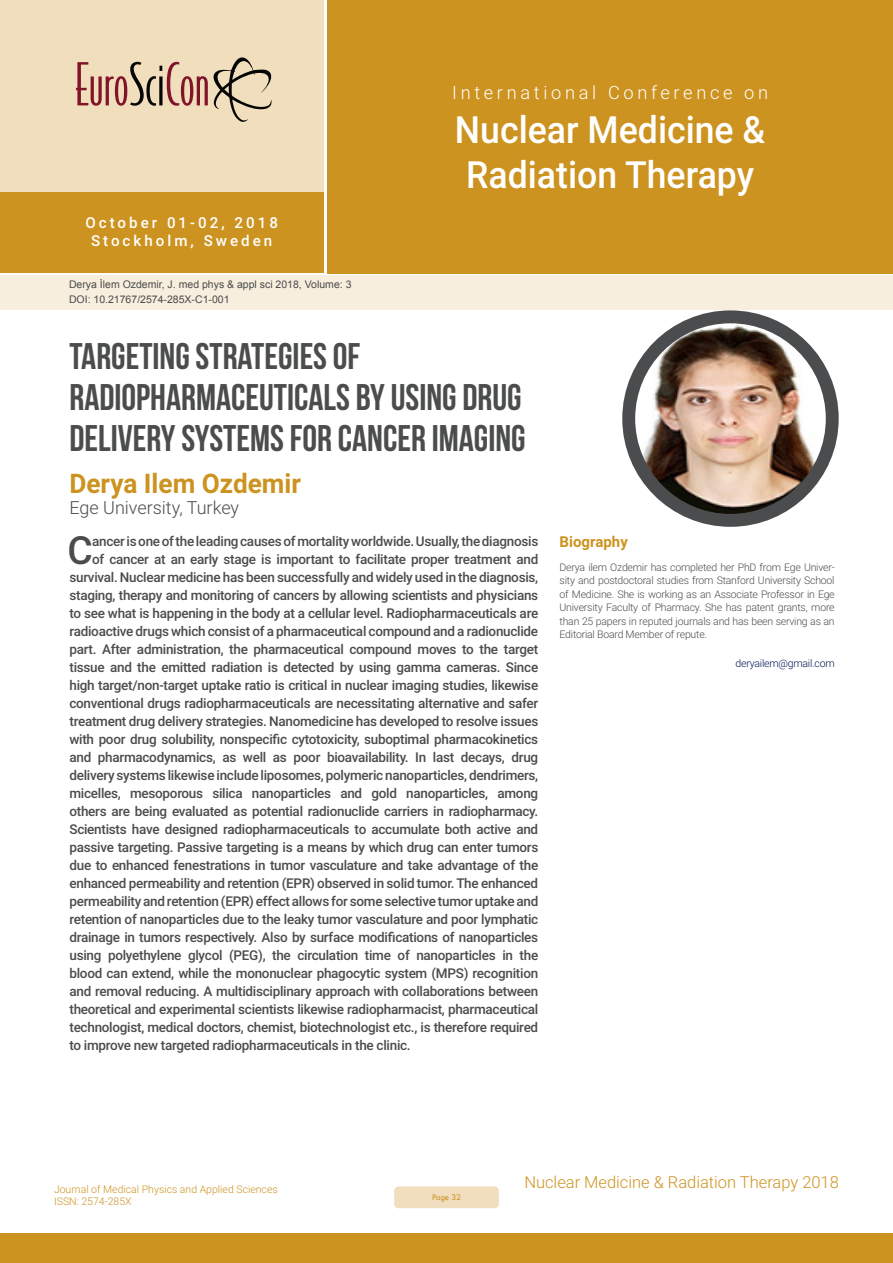
<style>
.page{position:relative;width:893px;height:1263px;background:#fff}
.page>*{position:absolute;margin:0;border:0;box-sizing:border-box;transform-origin:0 0}
.Abstract{font:500 38.85px "Roboto";color:#4b4c4d}
.t1{font:500 37.5px/45px "Roboto";color:#fff;text-align:center;scale:.95 1}
.t2{font:37.05px/40.8px "Bebas Neue";color:#4b4c4d}
.t3{font:700 27px "Roboto";color:#cd9320}
.t4{font:300 18.3px "Roboto";letter-spacing:.2em;color:#fff}
.t5{font:300 18px "Roboto";color:#4b4c4d}
.t6{font:300 16.5px "Roboto";color:#cd9320}
.t7{font:500 15.15px/18.1px "Roboto";letter-spacing:.2em;color:#fff;text-align:center}
.Bio_Heading{font:700 15px "Roboto";color:#cd9320}
.Abstract-2{font:500 13.5px "Roboto";letter-spacing:-.02em;color:#4b4c4d}
.Biography{font:300 10.5px/13.5px "Roboto";letter-spacing:-.02em;color:#4b4c4d;text-align:justify}
.t8{font:10.5px "Arial";color:#4b4c4d}
.t9{font:300 10.5px/12.6px "Roboto";color:#cd9320}
.Biography-2{font:300 10.5px "Roboto";letter-spacing:-.02em;color:#001954}
.t10{font:9px "Tw Cen";letter-spacing:-.02em;color:#cd9320;scale:.95 1}
</style>
<div class="page">
<div style="left:0;top:0;width:323px;height:193px;background:#f0debc"></div>
<div style="left:1px;top:193px;width:323px;height:80px;background:#cd9320"></div>
<div style="left:327px;top:0;width:566px;height:273px;background:#cd9320"></div>
<div style="left:1px;top:275px;width:892px;height:35px;background:#f7eedd"></div>
<svg style="left:76px;top:57px;width:196px;height:65px"></svg>
<div style="left:0;top:1233px;width:893px;height:30px;background:#cd9320"></div>
<div style="left:394px;top:1186px;width:105px;height:22px;background:#f1debe;border-radius:4px"></div>
<img style="left:629px;top:317px;width:203px;height:203px;border-radius:102px">
<div style="left:622px;top:310px;width:217px;height:217px;border:13px solid #4b4c4d;border-radius:50%"></div>
<p class="t7" style="left:85px;top:213px;width:194px">October 01-02, 2018<br>Stockholm, Sweden</p>
<p class="t8" style="left:69px;top:278px;width:284px">Derya İlem Ozdemir, J. med phys &amp; appl sci 2018, Volume: 3</p>
<p class="t8" style="left:69px;top:292px;width:162px">DOI: 10.21767/2574-285X-C1-001</p>
<h3 class="t4" style="left:452px;top:79px;width:318px">International Conference on</h3>
<h2 class="t1" style="left:455px;top:106px;width:328px">Nuclear Medicine &amp;<br>Radiation Therapy</h2>
<p class="t2" style="left:69px;top:336px;width:458px">TARGETING STRATEGIES OF<br>RADIOPHARMACEUTICALS BY USING DRUG<br>DELIVERY SYSTEMS FOR CANCER IMAGING</p>
<p class="t3" style="left:69px;top:464px;width:233px">Derya Ilem Ozdemir</p>
<p class="t5" style="left:69px;top:495px;width:171px">Ege University, Turkey</p>
<p class="Abstract" style="left:68px;top:522px;width:27px">C</p>
<p class="Abstract-2" style="left:92px;top:531px;width:448px">ancer is one of the leading causes of mortality worldwide. Usually, the diagnosis</p>
<p class="Abstract-2" style="left:92px;top:549px;width:448px">of cancer at an early stage is important to facilitate proper treatment and</p>
<p class="Abstract-2" style="left:69px;top:567px;width:470px">survival. Nuclear medicine has been successfully and widely used in the diagnosis,</p>
<p class="Abstract-2" style="left:69px;top:585px;width:470px">staging, therapy and monitoring of cancers by allowing scientists and physicians</p>
<p class="Abstract-2" style="left:69px;top:603px;width:470px">to see what is happening in the body at a cellular level. Radiopharmaceuticals are</p>
<p class="Abstract-2" style="left:69px;top:621px;width:470px">radioactive drugs which consist of a pharmaceutical compound and a radionuclide</p>
<p class="Abstract-2" style="left:69px;top:639px;width:470px">part. After administration, the pharmaceutical compound moves to the target</p>
<p class="Abstract-2" style="left:69px;top:657px;width:470px">tissue and the emitted radiation is detected by using gamma cameras. Since</p>
<p class="Abstract-2" style="left:69px;top:675px;width:470px">high target/non-target uptake ratio is critical in nuclear imaging studies, likewise</p>
<p class="Abstract-2" style="left:69px;top:693px;width:470px">conventional drugs radiopharmaceuticals are necessitating alternative and safer</p>
<p class="Abstract-2" style="left:69px;top:711px;width:470px">treatment drug delivery strategies. Nanomedicine has developed to resolve issues</p>
<p class="Abstract-2" style="left:69px;top:729px;width:470px">with poor drug solubility, nonspecific cytotoxicity, suboptimal pharmacokinetics</p>
<p class="Abstract-2" style="left:69px;top:747px;width:470px">and pharmacodynamics, as well as poor bioavailability. In last decays, drug</p>
<p class="Abstract-2" style="left:69px;top:765px;width:470px">delivery systems likewise include liposomes, polymeric nanoparticles, dendrimers,</p>
<p class="Abstract-2" style="left:69px;top:783px;width:470px">micelles, mesoporous silica nanoparticles and gold nanoparticles, among</p>
<p class="Abstract-2" style="left:69px;top:801px;width:470px">others are being evaluated as potential radionuclide carriers in radiopharmacy.</p>
<p class="Abstract-2" style="left:69px;top:819px;width:470px">Scientists have designed radiopharmaceuticals to accumulate both active and</p>
<p class="Abstract-2" style="left:69px;top:837px;width:470px">passive targeting. Passive targeting is a means by which drug can enter tumors</p>
<p class="Abstract-2" style="left:69px;top:855px;width:470px">due to enhanced fenestrations in tumor vasculature and take advantage of the</p>
<p class="Abstract-2" style="left:69px;top:873px;width:470px">enhanced permeability and retention (EPR) observed in solid tumor. The enhanced</p>
<p class="Abstract-2" style="left:69px;top:891px;width:470px">permeability and retention (EPR) effect allows for some selective tumor uptake and</p>
<p class="Abstract-2" style="left:69px;top:909px;width:470px">retention of nanoparticles due to the leaky tumor vasculature and poor lymphatic</p>
<p class="Abstract-2" style="left:69px;top:927px;width:470px">drainage in tumors respectively. Also by surface modifications of nanoparticles</p>
<p class="Abstract-2" style="left:69px;top:945px;width:470px">using polyethylene glycol (PEG), the circulation time of nanoparticles in the</p>
<p class="Abstract-2" style="left:69px;top:963px;width:470px">blood can extend, while the mononuclear phagocytic system (MPS) recognition</p>
<p class="Abstract-2" style="left:69px;top:981px;width:470px">and removal reducing. A multidisciplinary approach with collaborations between</p>
<p class="Abstract-2" style="left:69px;top:999px;width:470px">theoretical and experimental scientists likewise radiopharmacist, pharmaceutical</p>
<p class="Abstract-2" style="left:69px;top:1017px;width:470px">technologist, medical doctors, chemist, biotechnologist etc., is therefore required</p>
<p class="Abstract-2" style="left:69px;top:1035px;width:343px">to improve new targeted radiopharmaceuticals in the clinic.</p>
<p class="Bio_Heading" style="left:560px;top:531px;width:70px">Biography</p>
<p class="Biography" style="left:560px;top:560px;width:277px">Derya ilem Ozdemir has completed her PhD from Ege Univer&shy;sity and postdoctoral studies from Stanford University School of Medicine. She is working as an Associate Professor in Ege University Faculty of Pharmacy. She has patent grants, more than 25 papers in reputed journals and has been serving as an Editorial Board Member of repute.</p>
<p class="Biography-2" style="left:735px;top:656px;width:101px">deryailem@gmail.com</p>
<p class="t9" style="left:54px;top:1182px;width:225px">Journal of Medical Physics and Applied Sciences<br>ISSN: 2574-285X</p>
<p class="t10" style="left:432px;top:1192px;width:32px">Page 32</p>
<p class="t6" style="left:524px;top:1170px;width:316px">Nuclear Medicine &amp; Radiation Therapy 2018</p>
</div>
